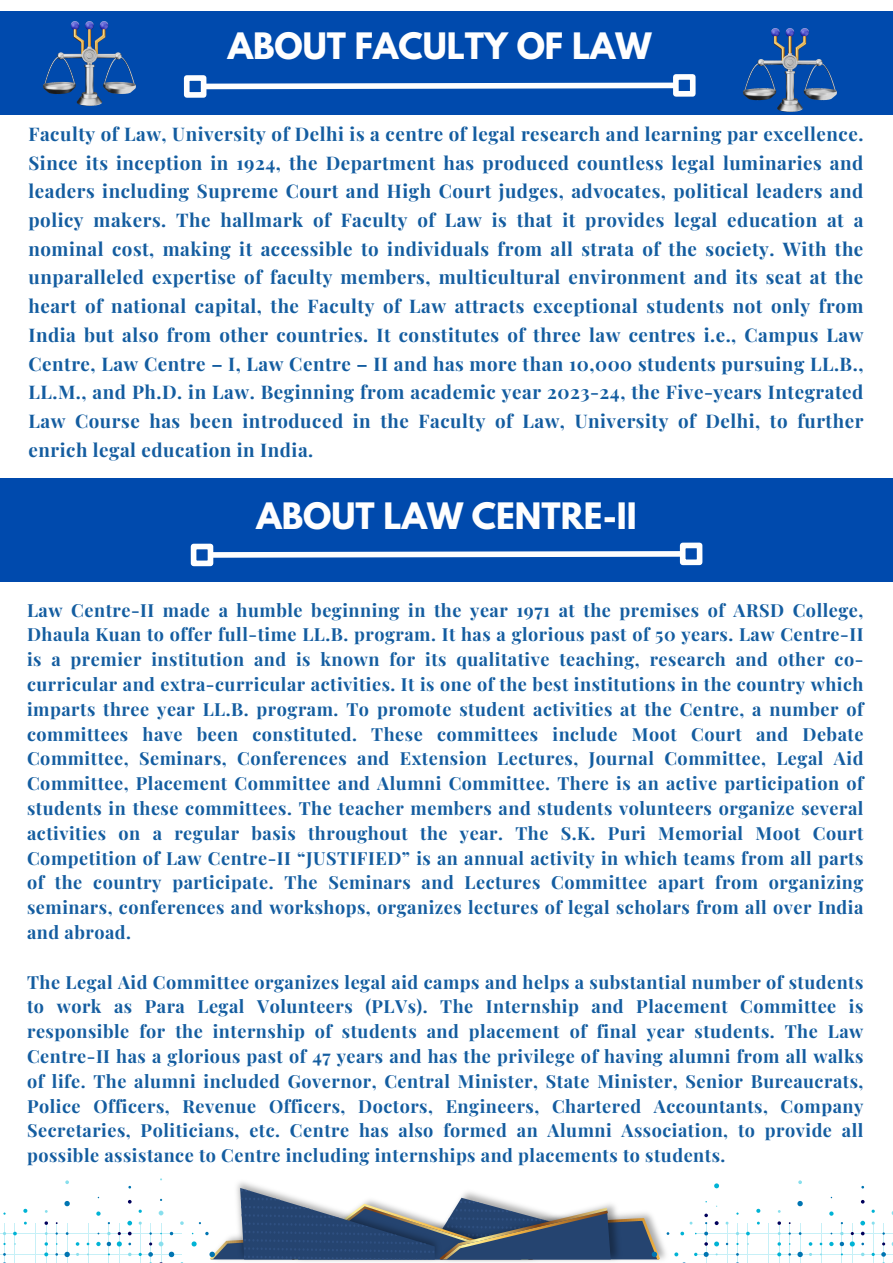
<style>
.page{position:relative;width:893px;height:1263px;background:#fff}
.page>*{position:absolute;margin:0;border:0;box-sizing:border-box;transform-origin:0 0}
.t1{font:700 32.25px "League Spartan";color:#fefefe}
.t2{font:700 18.75px/28.7px "Playfair Display";letter-spacing:.03em;color:#145da0;text-align:justify}
.t3{font:700 18px/24.8px "Playfair Display";letter-spacing:.03em;color:#145da0;text-align:justify}
</style>
<div class="page">
<div style="left:0;top:11px;width:892px;height:104px;background:#004aad"></div>
<div style="left:0;top:478px;width:892px;height:104px;background:#004aad"></div>
<svg style="left:206px;top:80px;width:467px;height:12px"></svg>
<div style="left:184px;top:75px;width:22px;height:23px;border:6px solid #fefefe"></div>
<div style="left:673px;top:74px;width:22px;height:23px;border:6px solid #fefefe"></div>
<svg style="left:213px;top:548px;width:467px;height:12px"></svg>
<div style="left:191px;top:544px;width:22px;height:22px;border:6px solid #fefefe"></div>
<div style="left:680px;top:543px;width:22px;height:22px;border:6px solid #fefefe"></div>
<img style="left:43px;top:22px;width:92px;height:83px">
<img style="left:744px;top:28px;width:92px;height:84px">
<hr style="left:696px;top:1254px;width:197px;height:1px;background:#c7f0f7">
<hr style="left:696px;top:1233px;width:197px;height:1px;background:#c7f0f7">
<hr style="left:883px;top:1223px;width:1px;height:40px;background:#c7f0f7">
<hr style="left:873px;top:1223px;width:1px;height:40px;background:#c7f0f7">
<hr style="left:852px;top:1223px;width:1px;height:40px;background:#c7f0f7">
<hr style="left:841px;top:1223px;width:1px;height:40px;background:#c7f0f7">
<hr style="left:821px;top:1223px;width:1px;height:40px;background:#c7f0f7">
<hr style="left:800px;top:1223px;width:1px;height:40px;background:#c7f0f7">
<hr style="left:789px;top:1223px;width:1px;height:40px;background:#c7f0f7">
<hr style="left:779px;top:1223px;width:1px;height:40px;background:#c7f0f7">
<hr style="left:768px;top:1223px;width:1px;height:40px;background:#c7f0f7">
<hr style="left:748px;top:1223px;width:1px;height:40px;background:#c7f0f7">
<hr style="left:737px;top:1223px;width:1px;height:40px;background:#c7f0f7">
<hr style="left:727px;top:1223px;width:1px;height:40px;background:#c7f0f7">
<hr style="left:706px;top:1223px;width:1px;height:40px;background:#c7f0f7">
<svg style="left:714px;top:1221px;width:4px;height:4px"></svg>
<svg style="left:777px;top:1221px;width:4px;height:4px"></svg>
<svg style="left:860px;top:1221px;width:5px;height:4px"></svg>
<svg style="left:704px;top:1231px;width:4px;height:4px"></svg>
<svg style="left:746px;top:1232px;width:4px;height:3px"></svg>
<svg style="left:680px;top:1232px;width:4px;height:3px"></svg>
<svg style="left:704px;top:1242px;width:4px;height:4px"></svg>
<svg style="left:704px;top:1213px;width:4px;height:11px"></svg>
<svg style="left:714px;top:1241px;width:5px;height:5px"></svg>
<svg style="left:714px;top:1183px;width:5px;height:5px"></svg>
<svg style="left:777px;top:1242px;width:4px;height:4px"></svg>
<svg style="left:829px;top:1242px;width:4px;height:4px"></svg>
<svg style="left:829px;top:1211px;width:4px;height:5px"></svg>
<svg style="left:839px;top:1241px;width:16px;height:6px"></svg>
<svg style="left:703px;top:1252px;width:5px;height:5px"></svg>
<svg style="left:777px;top:1252px;width:4px;height:4px"></svg>
<svg style="left:674px;top:1252px;width:4px;height:4px"></svg>
<svg style="left:797px;top:1201px;width:6px;height:5px"></svg>
<svg style="left:797px;top:1242px;width:15px;height:15px"></svg>
<svg style="left:871px;top:1253px;width:4px;height:3px"></svg>
<svg style="left:871px;top:1209px;width:4px;height:4px"></svg>
<svg style="left:881px;top:1252px;width:12px;height:11px"></svg>
<svg style="left:756px;top:1209px;width:4px;height:4px"></svg>
<svg style="left:798px;top:1180px;width:4px;height:4px"></svg>
<hr style="left:0;top:1254px;width:182px;height:1px;background:#c7f0f7">
<hr style="left:0;top:1233px;width:182px;height:1px;background:#c7f0f7">
<hr style="left:161px;top:1223px;width:1px;height:40px;background:#c7f0f7">
<hr style="left:150px;top:1223px;width:1px;height:40px;background:#c7f0f7">
<hr style="left:140px;top:1223px;width:1px;height:40px;background:#c7f0f7">
<hr style="left:119px;top:1223px;width:1px;height:40px;background:#c7f0f7">
<hr style="left:109px;top:1223px;width:1px;height:40px;background:#c7f0f7">
<hr style="left:88px;top:1223px;width:1px;height:40px;background:#c7f0f7">
<hr style="left:67px;top:1223px;width:1px;height:40px;background:#c7f0f7">
<hr style="left:57px;top:1223px;width:1px;height:40px;background:#c7f0f7">
<hr style="left:46px;top:1223px;width:1px;height:40px;background:#c7f0f7">
<hr style="left:36px;top:1223px;width:1px;height:40px;background:#c7f0f7">
<hr style="left:15px;top:1223px;width:1px;height:40px;background:#c7f0f7">
<hr style="left:4px;top:1223px;width:1px;height:40px;background:#c7f0f7">
<svg style="left:45px;top:1221px;width:3px;height:4px"></svg>
<svg style="left:127px;top:1221px;width:5px;height:4px"></svg>
<svg style="left:180px;top:1221px;width:4px;height:4px"></svg>
<svg style="left:13px;top:1232px;width:4px;height:3px"></svg>
<svg style="left:107px;top:1232px;width:4px;height:3px"></svg>
<svg style="left:128px;top:1232px;width:4px;height:3px"></svg>
<svg style="left:128px;top:1200px;width:4px;height:3px"></svg>
<svg style="left:45px;top:1242px;width:3px;height:4px"></svg>
<svg style="left:76px;top:1242px;width:3px;height:4px"></svg>
<svg style="left:96px;top:1242px;width:5px;height:4px"></svg>
<svg style="left:96px;top:1211px;width:5px;height:5px"></svg>
<svg style="left:159px;top:1210px;width:4px;height:5px"></svg>
<svg style="left:44px;top:1252px;width:4px;height:4px"></svg>
<svg style="left:64px;top:1251px;width:6px;height:6px"></svg>
<svg style="left:64px;top:1201px;width:6px;height:5px"></svg>
<svg style="left:107px;top:1241px;width:24px;height:15px"></svg>
<svg style="left:191px;top:1188px;width:469px;height:72px"></svg>
<svg style="left:148px;top:1252px;width:5px;height:11px"></svg>
<svg style="left:159px;top:1241px;width:24px;height:22px"></svg>
<svg style="left:23px;top:1209px;width:4px;height:4px"></svg>
<svg style="left:65px;top:1180px;width:4px;height:4px"></svg>
<p class="t1" style="left:228px;top:30px;width:425px">ABOUT FACULTY OF LAW</p>
<p class="t2" style="left:28px;top:119px;width:836px">Faculty of Law, University of Delhi is a centre of legal research and learning par excellence.<br>Since its inception in 1924, the Department has produced countless legal luminaries and leaders including Supreme Court and High Court judges, advocates, political leaders and policy makers. The hallmark of Faculty of Law is that it provides legal education at a nominal cost, making it accessible to individuals from all strata of the society. With the unparalleled expertise of faculty members, multicultural environment and its seat at the heart of national capital, the Faculty of Law attracts exceptional students not only from India but also from other countries. It constitutes of three law centres i.e., Campus Law Centre, Law Centre – I, Law Centre – II and has more than 10,000 students pursuing LL.B., LL.M., and Ph.D. in Law. Beginning from academic year 2023-24, the Five-years Integrated Law Course has been introduced in the Faculty of Law, University of Delhi, to further enrich legal education in India.</p>
<p class="t1" style="left:256px;top:500px;width:382px">ABOUT LAW CENTRE-II</p>
<p class="t3" style="left:27px;top:597px;width:838px">Law Centre-II made a humble beginning in the year 1971 at the premises of ARSD College, Dhaula Kuan to offer full-time LL.B. program. It has a glorious past of 50 years. Law Centre-II is a premier institution and is known for its qualitative teaching, research and other co&shy;curricular and extra-curricular activities. It is one of the best institutions in the country which imparts three year LL.B. program. To promote student activities at the Centre, a number of committees have been constituted. These committees include Moot Court and Debate Committee, Seminars, Conferences and Extension Lectures, Journal Committee, Legal Aid Committee, Placement Committee and Alumni Committee. There is an active participation of students in these committees. The teacher members and students volunteers organize several activities on a regular basis throughout the year. The S.K. Puri Memorial Moot Court Competition of Law Centre-II “JUSTIFIED” is an annual activity in which teams from all parts of the country participate. The Seminars and Lectures Committee apart from organizing seminars, conferences and workshops, organizes lectures of legal scholars from all over India and abroad.</p>
<h1 class="t3" style="left:27px;top:969px;width:838px">The Legal Aid Committee organizes legal aid camps and helps a substantial number of students to work as Para Legal Volunteers (PLVs). The Internship and Placement Committee is responsible for the internship of students and placement of final year students. The Law Centre-II has a glorious past of 47 years and has the privilege of having alumni from all walks of life. The alumni included Governor, Central Minister, State Minister, Senior Bureaucrats, Police Officers, Revenue Officers, Doctors, Engineers, Chartered Accountants, Company Secretaries, Politicians, etc. Centre has also formed an Alumni Association, to provide all possible assistance to Centre including internships and placements to students.</h1>
</div>
